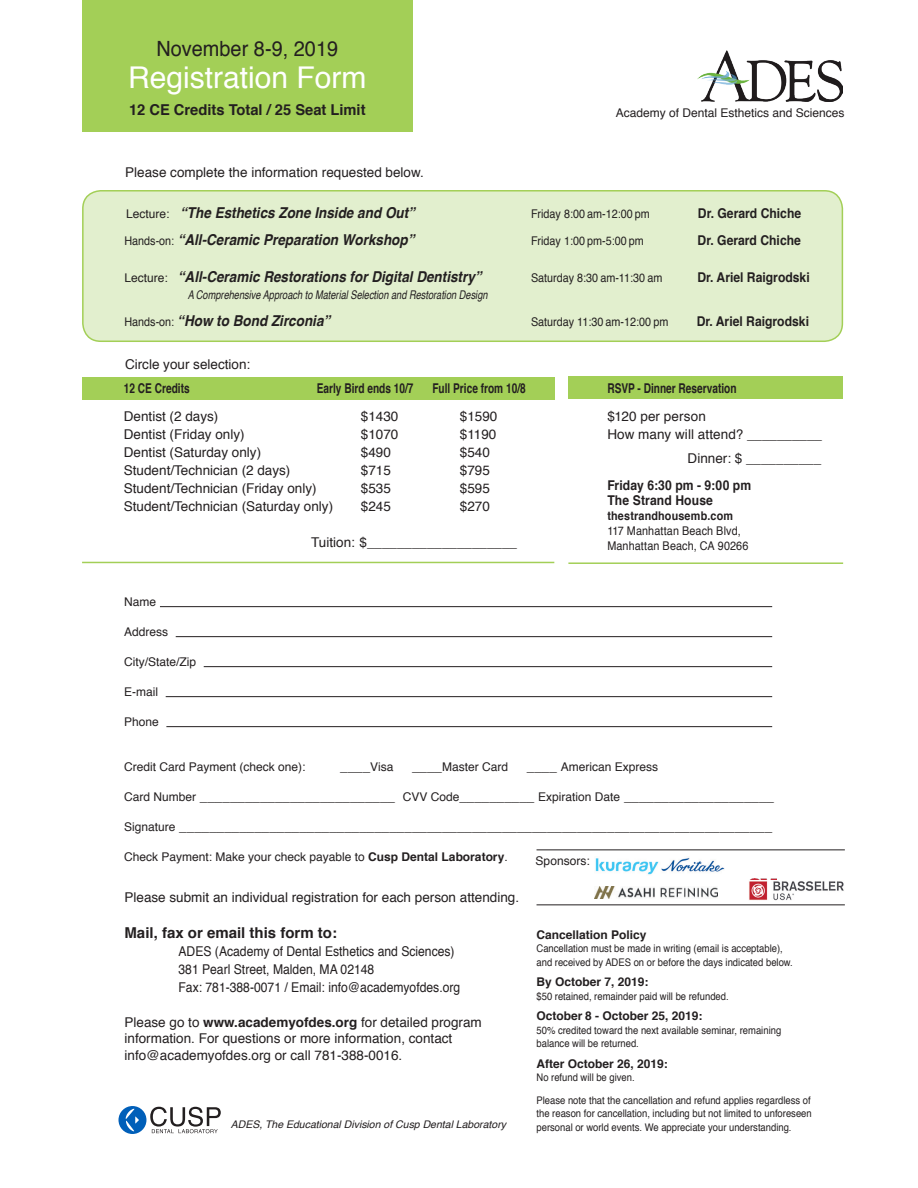
<style>
.page{position:relative;width:918px;height:1188px;background:#fff}
.page>*{position:absolute;margin:0;border:0;box-sizing:border-box;transform-origin:0 0}
.t1{font:30px "Helvetica";color:#fff}
.t2{font:21px "Helvetica";color:#231f20;scale:.95 1}
.t3{font:italic 700 15px "Helvetica";color:#231f20;scale:.9 1}
.t4{font:700 15px "Helvetica";color:#231f20}
.t5{font:13.5px "Helvetica";color:#231f20}
.t6{font:13.5px "Helvetica";color:#231f20;scale:.9 1}
.t7{font:700 13.5px "Helvetica";color:#231f20;scale:.9 1}
.t8{font:700 13.5px "Helvetica";color:#231f20;scale:.75 1}
.t9{font:12px "Helvetica";color:#231f20}
.t10{font:12px "Helvetica";color:#231f20;scale:.9 1}
.t11{font:700 12px "Helvetica";color:#231f20}
.t12{font:italic 12px "Helvetica";color:#231f20;scale:.77 1}
.t13{font:700 12px "Helvetica";color:#231f20;scale:.9 1}
.t14{font:10.5px "Helvetica";color:#231f20;scale:.9 1}
.t15{font:italic 10.5px "Helvetica";color:#231f20}
.s1{font-weight:400;font-style:normal;font-size:12px}
.s2{font-size:12px}
.s3{font-size:13.5px}
.s4{font-weight:700}
</style>
<div class="page">
<div style="left:83px;top:191px;width:759px;height:150px;background:#e2efce;border-radius:18px"></div>
<div style="left:82px;top:190px;width:761px;height:152px;border:2px solid #a3cf57;border-radius:18px"></div>
<div style="left:82px;top:0;width:331px;height:132px;background:#a3cf57"></div>
<div style="left:82px;top:377px;width:472px;height:22px;background:#a3cf57"></div>
<img style="left:697px;top:50px;width:145px;height:51px">
<hr style="left:160px;top:606px;width:612px;height:1px;background:#231f20">
<hr style="left:176px;top:636px;width:596px;height:1px;background:#231f20">
<hr style="left:204px;top:666px;width:568px;height:1px;background:#231f20">
<hr style="left:166px;top:696px;width:606px;height:1px;background:#231f20">
<hr style="left:166px;top:726px;width:606px;height:1px;background:#231f20">
<img style="left:750px;top:879px;width:27px;height:1px">
<div style="left:118px;top:1106px;width:29px;height:28px;background:#005fb9;border-radius:50%"></div>
<svg style="left:125px;top:1109px;width:14px;height:22px"></svg>
<svg style="left:150px;top:1107px;width:71px;height:26px"></svg>
<img style="left:595px;top:886px;width:123px;height:12px">
<img style="left:749px;top:881px;width:95px;height:20px">
<img style="left:595px;top:858px;width:130px;height:17px">
<div style="left:568px;top:377px;width:275px;height:22px;background:#a3cf57"></div>
<hr style="left:537px;top:905px;width:308px;height:1px;background:#231f20">
<hr style="left:537px;top:850px;width:308px;height:1px;background:#231f20">
<hr style="left:82px;top:562px;width:472px;height:1px;background:#a3cf57">
<hr style="left:568px;top:562px;width:275px;height:2px;background:#a3cf57">
<p class="t2" style="left:156px;top:33px;width:193px">November 8-9, 2019</p>
<p class="t1" style="left:128px;top:54px;width:240px">Registration Form</p>
<p class="t4" style="left:129px;top:97px;width:238px">12 CE Credits Total / 25 Seat Limit</p>
<p class="t9" style="left:616px;top:104px;width:230px">Academy of Dental Esthetics and Sciences</p>
<p class="t5" style="left:125px;top:162px;width:300px">Please complete the information requested below.</p>
<p class="t3" style="left:126px;top:200px;width:323px"><span class="s1">Lecture:</span> “The Esthetics Zone Inside and Out”</p>
<p class="t10" style="left:531px;top:204px;width:134px">Friday 8:00 am-12:00 pm</p>
<p class="t7" style="left:698px;top:202px;width:116px">Dr. Gerard Chiche</p>
<p class="t3" style="left:124px;top:227px;width:324px"><span class="s1">Hands-on:</span> “All-Ceramic Preparation Workshop”</p>
<p class="t10" style="left:531px;top:231px;width:127px">Friday 1:00 pm-5:00 pm</p>
<p class="t7" style="left:698px;top:229px;width:116px">Dr. Gerard Chiche</p>
<p class="t3" style="left:124px;top:265px;width:398px"><span class="s1">Lecture:</span> “All-Ceramic Restorations for Digital Dentistry”</p>
<p class="t10" style="left:531px;top:269px;width:147px">Saturday 8:30 am-11:30 am</p>
<p class="t7" style="left:697px;top:267px;width:126px">Dr. Ariel Raigrodski</p>
<p class="t12" style="left:188px;top:285px;width:391px">A Comprehensive Approach to Material Selection and Restoration Design</p>
<p class="t3" style="left:124px;top:308px;width:230px"><span class="s1">Hands-on:</span> “How to Bond Zirconia”</p>
<p class="t10" style="left:531px;top:312px;width:154px">Saturday 11:30 am-12:00 pm</p>
<p class="t7" style="left:697px;top:310px;width:126px">Dr. Ariel Raigrodski</p>
<p class="t5" style="left:125px;top:353px;width:127px">Circle your selection:</p>
<p class="t8" style="left:124px;top:378px;width:89px">12 CE Credits</p>
<p class="t8" style="left:317px;top:378px;width:131px">Early Bird ends 10/7</p>
<p class="t8" style="left:432px;top:378px;width:126px">Full Price from 10/8</p>
<p class="t5" style="left:124px;top:406px;width:96px">Dentist (2 days)</p>
<p class="t5" style="left:361px;top:406px;width:39px">$1430</p>
<p class="t5" style="left:460px;top:406px;width:39px">$1590</p>
<p class="t5" style="left:124px;top:424px;width:122px">Dentist (Friday only)</p>
<p class="t5" style="left:361px;top:424px;width:39px">$1070</p>
<p class="t5" style="left:460px;top:424px;width:38px">$1190</p>
<p class="t5" style="left:124px;top:442px;width:139px">Dentist (Saturday only)</p>
<p class="t5" style="left:361px;top:442px;width:32px">$490</p>
<p class="t5" style="left:460px;top:442px;width:32px">$540</p>
<p class="t5" style="left:124px;top:460px;width:168px">Student/Technician (2 days)</p>
<p class="t5" style="left:361px;top:460px;width:32px">$715</p>
<p class="t5" style="left:460px;top:460px;width:32px">$795</p>
<p class="t5" style="left:124px;top:478px;width:194px">Student/Technician (Friday only)</p>
<p class="t5" style="left:361px;top:478px;width:32px">$535</p>
<p class="t5" style="left:460px;top:478px;width:32px">$595</p>
<p class="t5" style="left:124px;top:496px;width:211px">Student/Technician (Saturday only)</p>
<p class="t5" style="left:361px;top:496px;width:32px">$245</p>
<p class="t5" style="left:460px;top:496px;width:32px">$270</p>
<p class="t5" style="left:311px;top:532px;width:207px">Tuition: $____________________</p>
<p class="t8" style="left:607px;top:377px;width:174px">RSVP - Dinner Reservation</p>
<p class="t5" style="left:607px;top:406px;width:100px">$120 per person</p>
<p class="t5" style="left:607px;top:424px;width:216px">How many will attend? __________</p>
<p class="t5" style="left:688px;top:448px;width:135px">Dinner: $ __________</p>
<p class="t7" style="left:607px;top:475px;width:161px">Friday 6:30 pm - 9:00 pm</p>
<p class="t7" style="left:607px;top:490px;width:119px">The Strand House</p>
<p class="t13" style="left:607px;top:506px;width:141px">thestrandhousemb.com</p>
<p class="t10" style="left:607px;top:522px;width:150px">117 Manhattan Beach Blvd,</p>
<p class="t10" style="left:607px;top:537px;width:158px">Manhattan Beach, CA 90266</p>
<p class="t9" style="left:124px;top:592px;width:34px">Name</p>
<p class="t9" style="left:124px;top:622px;width:46px">Address</p>
<p class="t9" style="left:124px;top:652px;width:74px">City/State/Zip</p>
<p class="t9" style="left:124px;top:682px;width:35px">E-mail</p>
<p class="t9" style="left:124px;top:712px;width:36px">Phone</p>
<p class="t9" style="left:124px;top:757px;width:183px">Credit Card Payment (check one):</p>
<p class="t5" style="left:340px;top:755px;width:55px">____<span class="s2">Visa</span></p>
<p class="t9" style="left:412px;top:757px;width:98px"><span class="s3">____</span>Master Card</p>
<p class="t9" style="left:527px;top:757px;width:133px"><span class="s3">____</span> American Express</p>
<p class="t5" style="left:124px;top:785px;width:651px"><span class="s2">Card Number</span> __________________________ <span class="s2">CVV Code</span>__________ <span class="s2">Expiration Date</span> ____________________</p>
<p class="t5" style="left:124px;top:815px;width:650px"><span class="s2">Signature</span> _______________________________________________________________________________</p>
<p class="t9" style="left:124px;top:847px;width:385px">Check Payment: Make your check payable to <span class="s4">Cusp Dental Laboratory</span>.</p>
<p class="t5" style="left:124px;top:887px;width:396px">Please submit an individual registration for each person attending.</p>
<p class="t4" style="left:124px;top:921px;width:214px">Mail, fax or email this form to:</p>
<p class="t6" style="left:178px;top:941px;width:308px">ADES (Academy of Dental Esthetics and Sciences)</p>
<p class="t6" style="left:178px;top:959px;width:219px">381 Pearl Street, Malden, MA 02148</p>
<p class="t6" style="left:178px;top:977px;width:315px">Fax: 781-388-0071 / Email: info@academyofdes.org</p>
<p class="t5" style="left:124px;top:1011px;width:359px">Please go to <span class="s4">www.academyofdes.org</span> for detailed program</p>
<p class="t5" style="left:124px;top:1028px;width:329px">information. For questions or more information, contact</p>
<p class="t5" style="left:124px;top:1044px;width:279px">info@academyofdes.org or call 781-388-0016.</p>
<p class="t9" style="left:536px;top:852px;width:56px">Sponsors:</p>
<p class="t11" style="left:537px;top:925px;width:112px">Cancellation Policy</p>
<p class="t14" style="left:537px;top:941px;width:275px">Cancellation must be made in writing (email is acceptable),</p>
<p class="t14" style="left:537px;top:954px;width:286px">and received by ADES on or before the days indicated below.</p>
<p class="t11" style="left:537px;top:972px;width:114px">By October 7, 2019:</p>
<p class="t14" style="left:537px;top:988px;width:215px">$50 retained, remainder paid will be refunded.</p>
<p class="t11" style="left:537px;top:1006px;width:167px">October 8 - October 25, 2019:</p>
<p class="t14" style="left:537px;top:1022px;width:273px">50% credited toward the next available seminar, remaining</p>
<p class="t14" style="left:537px;top:1035px;width:115px">balance will be returned.</p>
<p class="t11" style="left:537px;top:1054px;width:133px">After October 26, 2019:</p>
<p class="t14" style="left:537px;top:1069px;width:111px">No refund will be given.</p>
<p class="t14" style="left:537px;top:1092px;width:306px">Please note that the cancellation and refund applies regardless of</p>
<p class="t14" style="left:537px;top:1105px;width:307px">the reason for cancellation, including but not limited to unforeseen</p>
<p class="t15" style="left:231px;top:1116px;width:277px">ADES, The Educational Division of Cusp Dental Laboratory</p>
<p class="t14" style="left:537px;top:1119px;width:285px">personal or world events. We appreciate your understanding.</p>
</div>
